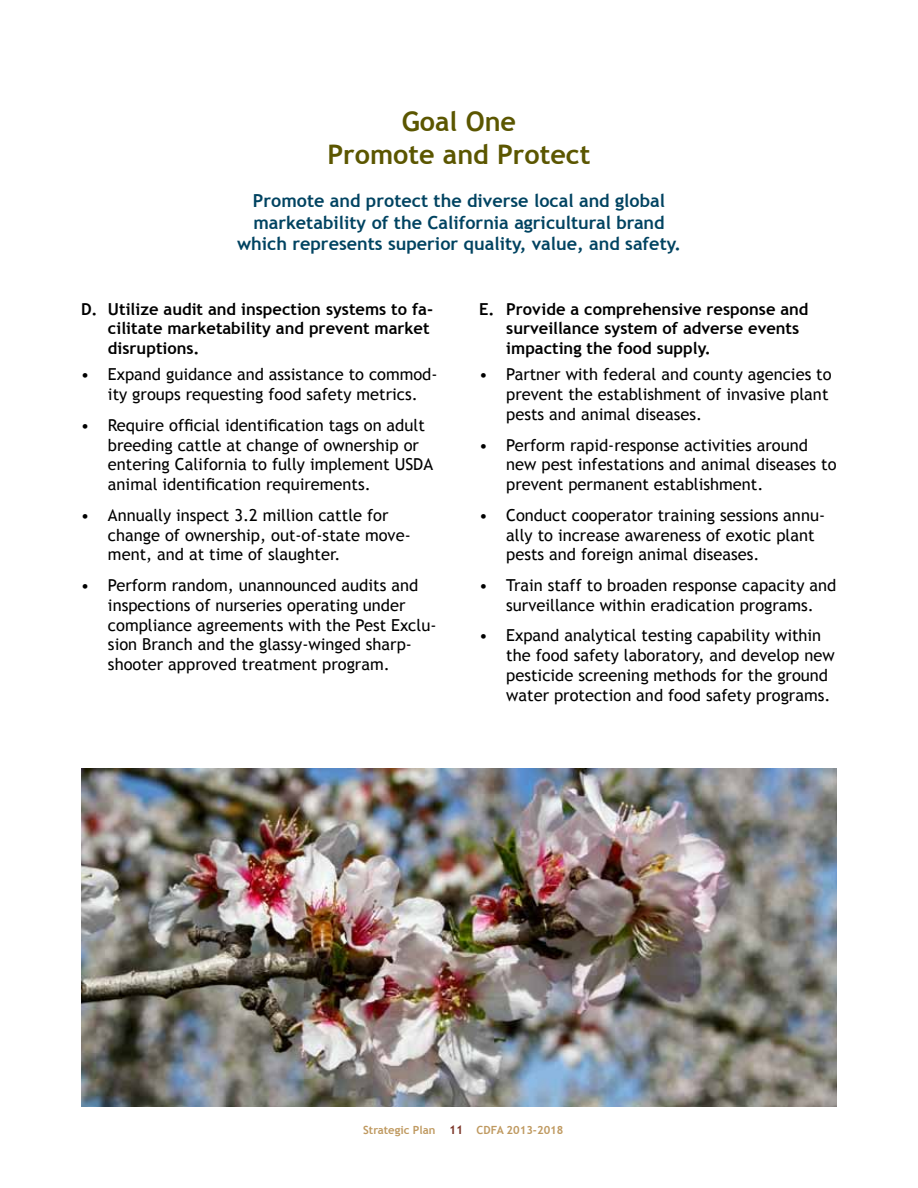
<style>
.page{position:relative;width:918px;height:1188px;background:#fff}
.page>*{position:absolute;margin:0;border:0;box-sizing:border-box;transform-origin:0 0}
.t1{font:700 27px/32.4px "Trebuchet MS";color:#5b5600;text-align:center}
.t2{font:700 18px/21.6px "Trebuchet MS";color:#004361;text-align:center}
.t3{font:16.5px/19.8px "Trebuchet MS";color:#000}
.t4{font:700 16.5px/19.8px "Trebuchet MS";color:#000}
.t5{font:700 11.25px "Trebuchet MS";color:#bf9960}
.s1{font-size:12px;color:#7b3629}
</style>
<div class="page">
<img style="left:81px;top:768px;width:756px;height:339px">
<h1 class="t1" style="left:327px;top:105px;width:265px">Goal One<br>Promote and Protect</h1>
<p class="t2" style="left:237px;top:190px;width:445px">Promote and protect the diverse local and global marketability of the California agricultural brand which represents superior quality, value, and safety.</p>
<p class="t4" style="left:108px;top:299px;width:327px;text-indent:-27px">D. Utilize audit and inspection systems to fa&shy;cilitate marketability and prevent market disruptions.</p>
<p class="t3" style="left:81px;top:365px;width:358px;text-align:center">• Expand guidance and assistance to commod&shy;ity groups requesting food safety metrics.</p>
<p class="t3" style="left:108px;top:415px;width:327px;text-indent:-27px">• Require official identification tags on adult breeding cattle at change of ownership or entering California to fully implement USDA animal identification requirements.</p>
<p class="t3" style="left:108px;top:505px;width:304px;text-indent:-27px">• Annually inspect 3.2 million cattle for change of ownership, out-of-state move&shy;ment, and at time of slaughter.</p>
<p class="t3" style="left:108px;top:576px;width:330px;text-indent:-27px">• Perform random, unannounced audits and inspections of nurseries operating under compliance agreements with the Pest Exclu&shy;sion Branch and the glassy-winged sharp&shy;shooter approved treatment program.</p>
<p class="t4" style="left:506px;top:299px;width:304px;text-indent:-27px">E. Provide a comprehensive response and surveillance system of adverse events impacting the food supply.</p>
<p class="t3" style="left:506px;top:365px;width:327px;text-indent:-27px">• Partner with federal and county agencies to prevent the establishment of invasive plant pests and animal diseases.</p>
<p class="t3" style="left:506px;top:435px;width:332px;text-indent:-27px">• Perform rapid-response activities around new pest infestations and animal diseases to prevent permanent establishment.</p>
<p class="t3" style="left:506px;top:505px;width:320px;text-indent:-27px">• Conduct cooperator training sessions annu&shy;ally to increase awareness of exotic plant pests and foreign animal diseases.</p>
<p class="t3" style="left:479px;top:576px;width:359px;text-align:center">• Train staff to broaden response capacity and surveillance within eradication programs.</p>
<p class="t3" style="left:506px;top:626px;width:330px;text-indent:-27px">• Expand analytical testing capability within the food safety laboratory, and develop new pesticide screening methods for the ground water protection and food safety programs.</p>
<p class="t5" style="left:363px;top:1123px;width:202px">Strategic Plan <span class="s1">11</span> CDFA 2013-2018</p>
</div>
